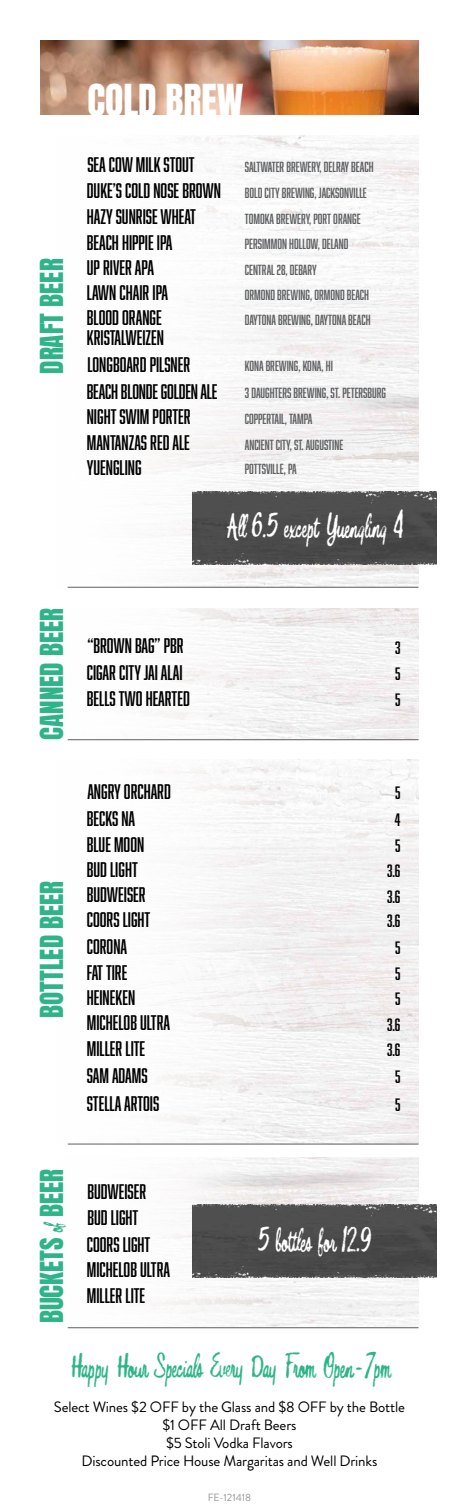
<style>
.page{position:relative;width:459px;height:1512px;background:#fff}
.page>*{position:absolute;margin:0;border:0;box-sizing:border-box;transform-origin:0 0}
.t1{font:37.5px "Anton";color:#fff}
.t2{font:36px "Bouffant";color:#2eb488}
.t3{font:36px "Bouffant";color:#fff}
.t4{font:27px "Anton";color:#2eb488}
.t5{font:19.5px/27.3px "Abolition";color:#000}
.t6{font:16.5px/27.3px "Abolition";color:#000;text-align:center}
.t7{font:15px/18px "Brandon Grotesque";letter-spacing:-.01em;color:#000;text-align:center}
.t8{font:13.5px "Abolition";color:#5f6062}
.t9{font:10.5px "Brandon Grotesque";color:#939598}
.s1{font-family:"Bouffant";font-size:28.5px}
</style>
<div class="page">
<img style="left:69px;top:135px;width:349px;height:452px">
<img style="left:67px;top:759px;width:351px;height:385px">
<img style="left:67px;top:608px;width:351px;height:132px">
<img style="left:67px;top:1158px;width:351px;height:170px">
<hr style="left:68px;top:587px;width:350px;height:1px;background:#5f6062">
<hr style="left:68px;top:1144px;width:351px;height:1px;background:#5f6062">
<hr style="left:68px;top:739px;width:351px;height:1px;background:#5f6062">
<hr style="left:68px;top:1327px;width:351px;height:1px;background:#5f6062">
<img style="left:192px;top:1204px;width:244px;height:74px">
<img style="left:192px;top:491px;width:244px;height:74px">
<img style="left:40px;top:40px;width:378px;height:75px">
<h1 class="t1" style="left:87px;top:81px;width:158px">COLD BREW</h1>
<h3 class="t4" style="left:38px;top:374px;width:117px;rotate:-90deg">DRAFT BEER</h3>
<p class="t5" style="left:87px;top:150px;width:109px">SEA COW MILK STOUT</p>
<p class="t8" style="left:245px;top:159px;width:130px">SALTWATER BREWERY, DELRAY BEACH</p>
<p class="t5" style="left:87px;top:177px;width:136px">DUKE’S COLD NOSE BROWN</p>
<p class="t8" style="left:245px;top:185px;width:124px">BOLD CITY BREWING, JACKSONVILLE</p>
<p class="t5" style="left:87px;top:203px;width:111px">HAZY SUNRISE WHEAT</p>
<p class="t8" style="left:245px;top:211px;width:117px">TOMOKA BREWERY, PORT ORANGE</p>
<p class="t5" style="left:87px;top:228px;width:87px">BEACH HIPPIE IPA</p>
<p class="t8" style="left:245px;top:236px;width:105px">PERSIMMON HOLLOW, DELAND</p>
<p class="t5" style="left:87px;top:253px;width:69px">UP RIVER APA</p>
<p class="t8" style="left:245px;top:262px;width:74px">CENTRAL 28, DEBARY</p>
<p class="t5" style="left:87px;top:278px;width:83px">LAWN CHAIR IPA</p>
<p class="t8" style="left:245px;top:287px;width:126px">ORMOND BREWING, ORMOND BEACH</p>
<p class="t5" style="left:87px;top:308px;width:79px;line-height:19.5px">BLOOD ORANGE<br>KRISTALWEIZEN</p>
<p class="t8" style="left:245px;top:312px;width:127px">DAYTONA BREWING, DAYTONA BEACH</p>
<p class="t5" style="left:87px;top:350px;width:104px">LONGBOARD PILSNER</p>
<p class="t8" style="left:245px;top:358px;width:90px">KONA BREWING, KONA, HI</p>
<p class="t5" style="left:87px;top:377px;width:132px">BEACH BLONDE GOLDEN ALE</p>
<p class="t8" style="left:245px;top:385px;width:143px">3 DAUGHTERS BREWING, ST. PETERSBURG</p>
<p class="t5" style="left:87px;top:403px;width:105px">NIGHT SWIM PORTER</p>
<p class="t8" style="left:245px;top:411px;width:69px">COPPERTAIL, TAMPA</p>
<p class="t5" style="left:87px;top:428px;width:105px">MANTANZAS RED ALE</p>
<p class="t8" style="left:245px;top:437px;width:100px">ANCIENT CITY, ST. AUGUSTINE</p>
<p class="t5" style="left:87px;top:453px;width:56px">YUENGLING</p>
<p class="t8" style="left:245px;top:461px;width:53px">POTTSVILLE, PA</p>
<h2 class="t3" style="left:225px;top:505px;width:179px">All 6.5 except Yuengling 4</h2>
<h3 class="t4" style="left:38px;top:740px;width:133px;rotate:-90deg">CANNED BEER</h3>
<h3 class="t4" style="left:38px;top:1018px;width:138px;rotate:-90deg">BOTTLED BEER</h3>
<p class="t5" style="left:87px;top:632px;width:98px">“BROWN BAG” PBR</p>
<p class="t5" style="left:87px;top:659px;width:97px">CIGAR CITY JAI ALAI</p>
<p class="t5" style="left:87px;top:685px;width:105px">BELLS TWO HEARTED</p>
<p class="t5" style="left:87px;top:778px;width:85px">ANGRY ORCHARD</p>
<p class="t5" style="left:87px;top:805px;width:50px">BECKS NA</p>
<p class="t5" style="left:87px;top:830px;width:59px">BLUE MOON</p>
<p class="t5" style="left:87px;top:856px;width:52px">BUD LIGHT</p>
<p class="t5" style="left:87px;top:881px;width:60px">BUDWEISER</p>
<p class="t5" style="left:87px;top:906px;width:65px">COORS LIGHT</p>
<p class="t5" style="left:87px;top:932px;width:42px">CORONA</p>
<p class="t5" style="left:87px;top:958px;width:42px">FAT TIRE</p>
<p class="t5" style="left:87px;top:984px;width:50px">HEINEKEN</p>
<p class="t5" style="left:87px;top:1009px;width:85px">MICHELOB ULTRA</p>
<p class="t5" style="left:87px;top:1035px;width:74px">MILLER LITE<br>SAM ADAMS<br>STELLA ARTOIS</p>
<h3 class="t4" style="left:38px;top:1323px;width:156px;rotate:-90deg">BUCKETS <span class="s1">of</span> BEER</h3>
<p class="t5" style="left:87px;top:1177px;width:60px">BUDWEISER</p>
<p class="t5" style="left:87px;top:1203px;width:52px">BUD LIGHT</p>
<p class="t5" style="left:87px;top:1230px;width:65px">COORS LIGHT</p>
<p class="t5" style="left:87px;top:1257px;width:85px;line-height:25.8px">MICHELOB ULTRA<br>MILLER LITE</p>
<p class="t6" style="left:395px;top:633px;width:7px">3</p>
<p class="t6" style="left:395px;top:660px;width:7px">5</p>
<p class="t6" style="left:395px;top:686px;width:7px">5</p>
<p class="t6" style="left:395px;top:779px;width:7px">5</p>
<p class="t6" style="left:395px;top:805px;width:7px">4</p>
<p class="t6" style="left:395px;top:832px;width:7px">5</p>
<p class="t6" style="left:387px;top:857px;width:15px">3.6</p>
<p class="t6" style="left:387px;top:883px;width:15px">3.6</p>
<p class="t6" style="left:387px;top:907px;width:15px">3.6</p>
<p class="t6" style="left:395px;top:933px;width:7px">5</p>
<p class="t6" style="left:395px;top:960px;width:7px">5</p>
<p class="t6" style="left:395px;top:985px;width:7px">5</p>
<p class="t6" style="left:387px;top:1011px;width:15px">3.6</p>
<p class="t6" style="left:387px;top:1036px;width:15px">3.6<br>5<br>5</p>
<h2 class="t3" style="left:258px;top:1218px;width:114px">5 bottles for 12.9</h2>
<h2 class="t2" style="left:69px;top:1345px;width:323px">Happy Hour Specials Every Day From Open - 7pm</h2>
<p class="t7" style="left:54px;top:1398px;width:353px">Select Wines $2 OFF by the Glass and $8 OFF by the Bottle $1 OFF All Draft Beers<br>$5 Stoli Vodka Flavors<br>Discounted Price House Margaritas and Well Drinks</p>
<p class="t9" style="left:208px;top:1490px;width:45px">FE-121418</p>
</div>
